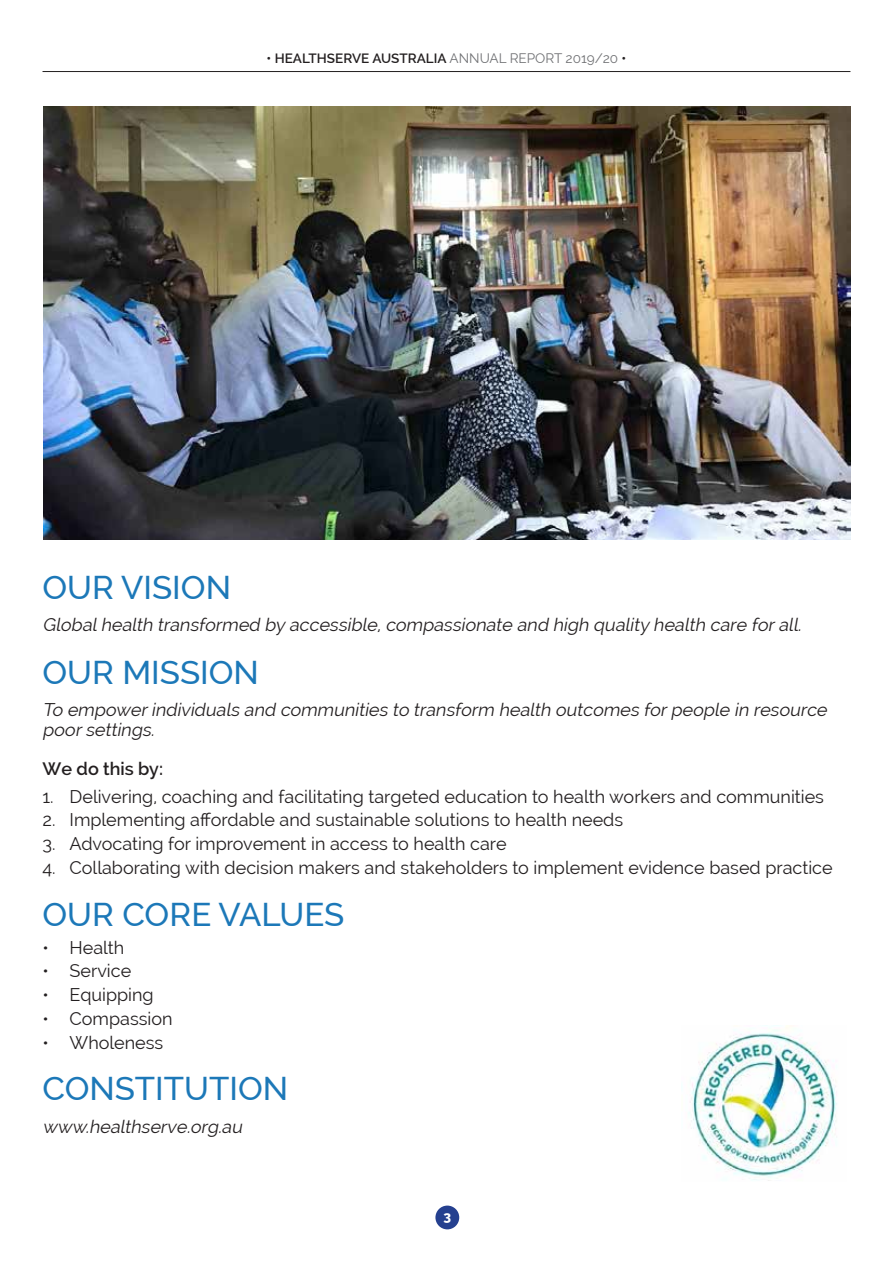
<style>
.page{position:relative;width:893px;height:1263px;background:#fff}
.page>*{position:absolute;margin:0;border:0;box-sizing:border-box;transform-origin:0 0}
.t1{font:500 33px "Raleway";color:#1c78b8}
.t2{font:18px "Raleway";color:#231f20}
.t3{font:italic 18px/19.5px "Raleway";color:#231f20}
.t4{font:600 18px "Raleway";color:#231f20}
.t5{font:600 13.5px "Raleway";color:#231f20}
.t6{font:800 13.5px "Raleway";color:#fff}
.s1{font-weight:400;color:#6f7073}
</style>
<div class="page">
<div style="left:435px;top:1205px;width:24px;height:24px;background:#25408f;border-radius:50%"></div>
<hr style="left:43px;top:71px;width:807px;height:1px;background:#231f20">
<img style="left:681px;top:1025px;width:156px;height:156px">
<img style="left:43px;top:106px;width:807px;height:433px">
<p class="t5" style="left:266px;top:50px;width:361px">• HEALTHSERVE AUSTRALIA <span class="s1">ANNUAL REPORT 2019/20</span> •</p>
<h1 class="t1" style="left:43px;top:568px;width:190px">OUR VISION</h1>
<p class="t3" style="left:43px;top:615px;width:764px">Globalhealth transformed by accessible,compassionate and high quality health care forall.</p>
<h1 class="t1" style="left:43px;top:653px;width:218px">OUR MISSION</h1>
<p class="t3" style="left:43px;top:700px;width:789px">To empowerindividuals and communities to transform health outcomes forpeople in resource poorsettings.</p>
<p class="t4" style="left:43px;top:758px;width:122px">We do this by:</p>
<p class="t2" style="left:43px;top:786px;width:783px">1. Delivering, coaching and facilitating targeted education to health workers and communities</p>
<p class="t2" style="left:43px;top:809px;width:582px">2. Implementing affordable and sustainable solutions to health needs</p>
<p class="t2" style="left:43px;top:833px;width:466px">3. Advocating for improvement in access to health care</p>
<p class="t2" style="left:43px;top:857px;width:792px">4. Collaborating with decision makers and stakeholders to implement evidence based practice</p>
<h1 class="t1" style="left:43px;top:895px;width:303px">OUR CORE VALUES</h1>
<p class="t2" style="left:43px;top:937px;width:83px">• Health</p>
<p class="t2" style="left:43px;top:960px;width:90px">• Service</p>
<p class="t2" style="left:43px;top:984px;width:113px">• Equipping</p>
<p class="t2" style="left:43px;top:1008px;width:132px">• Compassion</p>
<p class="t2" style="left:43px;top:1032px;width:122px">• Wholeness</p>
<h1 class="t1" style="left:43px;top:1070px;width:247px">CONSTITUTION</h1>
<p class="t3" style="left:43px;top:1116px;width:205px">www.healthserve.org.au</p>
<p class="t6" style="left:443px;top:1208px;width:9px">3</p>
</div>
